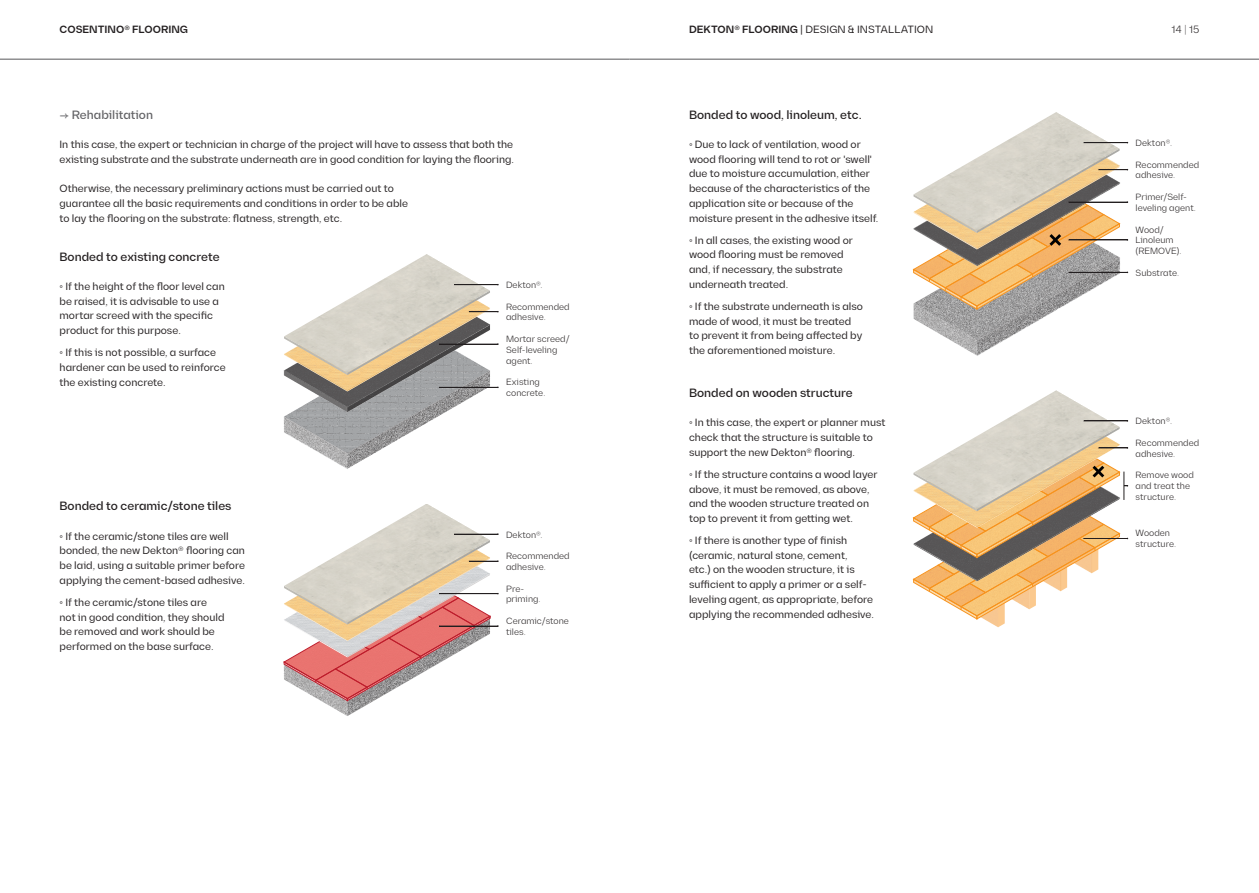
<style>
.page{position:relative;width:1259px;height:893px;background:#fff}
.page>*{position:absolute;margin:0;border:0;box-sizing:border-box;transform-origin:0 0}
.Parrafos_Idioma_A{font:500 12px "Diagramm";color:#231f20}
.Parrafos_Idioma_A-2{font:500 12px "Diagramm";color:#636366}
.Parrafos_Idioma_A-3{font:10.5px/14.7px "Diagramm";color:#231f20}
.t1{font:600 10.5px "Diagramm";color:#231f20}
.t2{font:300 10.5px "Diagramm";color:#231f20}
.Texto_Tablas_y_Gráficos{font:300 9px/10.8px "Diagramm";color:#231f20}
.s1{font-weight:600}
.s2{font-weight:200}
</style>
<div class="page">
<hr style="left:0;top:59px;width:629px;height:1px;background:#57585a">
<hr style="left:629px;top:59px;width:630px;height:1px;background:#57585a">
<img style="left:1026px;top:390px;width:61px;height:18px">
<img style="left:1025px;top:112px;width:62px;height:18px">
<img style="left:396px;top:254px;width:62px;height:18px">
<img style="left:397px;top:504px;width:60px;height:17px">
<svg style="left:284px;top:521px;width:215px;height:195px"></svg>
<svg style="left:284px;top:272px;width:215px;height:197px"></svg>
<svg style="left:913px;top:130px;width:215px;height:225px"></svg>
<svg style="left:913px;top:408px;width:215px;height:219px"></svg>
<p class="t1" style="left:60px;top:23px;width:130px">COSENTINO® FLOORING</p>
<p class="Parrafos_Idioma_A-3" style="left:689px;top:22px;width:246px"><span class="s1">DEKTON® FLOORING</span> | DESIGN &amp; INSTALLATION</p>
<p class="t2" style="left:1171px;top:24px;width:29px">14 <span class="s2">|</span> 15</p>
<p class="Parrafos_Idioma_A-2" style="left:60px;top:107px;width:95px">→ Rehabilitation</p>
<p class="Parrafos_Idioma_A-3" style="left:60px;top:137px;width:456px">In this case, the expert or technician in charge of the project will have to assess that both the existing substrate and the substrate underneath are in good condition for laying the flooring.</p>
<p class="Parrafos_Idioma_A-3" style="left:60px;top:181px;width:350px">Otherwise, the necessary preliminary actions must be carried out to guarantee all the basic requirements and conditions in order to be able to lay the flooring on the substrate: flatness, strength, etc.</p>
<p class="Parrafos_Idioma_A" style="left:60px;top:249px;width:162px">Bonded to existing concrete</p>
<p class="Parrafos_Idioma_A-3" style="left:60px;top:279px;width:167px">• If the height of the floor level can be raised, it is advisable to use a mortar screed with the specific product for this purpose.</p>
<p class="Parrafos_Idioma_A-3" style="left:60px;top:345px;width:168px">• If this is not possible, a surface hardener can be used to reinforce the existing concrete.</p>
<p class="Texto_Tablas_y_Gráficos" style="left:506px;top:279px;width:38px">Dekton®.</p>
<p class="Texto_Tablas_y_Gráficos" style="left:506px;top:301px;width:65px">Recommended adhesive.</p>
<p class="Texto_Tablas_y_Gráficos" style="left:506px;top:334px;width:65px">Mortar screed/<br>Self-leveling agent.</p>
<p class="Texto_Tablas_y_Gráficos" style="left:506px;top:377px;width:41px">Existing concrete.</p>
<p class="Parrafos_Idioma_A" style="left:60px;top:499px;width:173px">Bonded to ceramic/stone tiles</p>
<p class="Parrafos_Idioma_A-3" style="left:60px;top:529px;width:187px">• If the ceramic/stone tiles are well bonded, the new Dekton® flooring can be laid, using a suitable primer before applying the cement-based adhesive.</p>
<p class="Parrafos_Idioma_A-3" style="left:60px;top:595px;width:166px">• If the ceramic/stone tiles are not in good condition, they should be removed and work should be performed on the base surface.</p>
<p class="Texto_Tablas_y_Gráficos" style="left:506px;top:529px;width:38px">Dekton®.</p>
<p class="Texto_Tablas_y_Gráficos" style="left:506px;top:551px;width:65px">Recommended adhesive.</p>
<p class="Texto_Tablas_y_Gráficos" style="left:506px;top:583px;width:36px">Pre&shy;priming.</p>
<p class="Texto_Tablas_y_Gráficos" style="left:506px;top:615px;width:64px">Ceramic/stone tiles.</p>
<p class="Parrafos_Idioma_A" style="left:689px;top:107px;width:174px">Bonded to wood, linoleum, etc.</p>
<p class="Parrafos_Idioma_A-3" style="left:689px;top:137px;width:191px">• Due to lack of ventilation, wood or wood flooring will tend to rot or 'swell' due to moisture accumulation, either because of the characteristics of the application site or because of the moisture present in the adhesive itself.</p>
<p class="Parrafos_Idioma_A-3" style="left:689px;top:233px;width:165px">• In all cases, the existing wood or wood flooring must be removed and, if necessary, the substrate underneath treated.</p>
<p class="Parrafos_Idioma_A-3" style="left:689px;top:299px;width:175px">• If the substrate underneath is also made of wood, it must be treated to prevent it from being affected by the aforementioned moisture.</p>
<p class="Parrafos_Idioma_A" style="left:689px;top:385px;width:165px">Bonded on wooden structure</p>
<p class="Parrafos_Idioma_A-3" style="left:689px;top:415px;width:198px">• In this case, the expert or planner must check that the structure is suitable to support the new Dekton® flooring.</p>
<p class="Parrafos_Idioma_A-3" style="left:689px;top:467px;width:190px">• If the structure contains a wood layer above, it must be removed, as above, and the wooden structure treated on top to prevent it from getting wet.</p>
<p class="Parrafos_Idioma_A-3" style="left:689px;top:533px;width:187px">• If there is another type of finish (ceramic, natural stone, cement,<br>etc.) on the wooden structure, it is sufficient to apply a primer or a self&shy;leveling agent, as appropriate, before applying the recommended adhesive.</p>
<p class="Texto_Tablas_y_Gráficos" style="left:1135px;top:137px;width:38px">Dekton®.</p>
<p class="Texto_Tablas_y_Gráficos" style="left:1135px;top:159px;width:65px">Recommended adhesive.</p>
<p class="Texto_Tablas_y_Gráficos" style="left:1135px;top:192px;width:62px">Primer/Self&shy;leveling agent.</p>
<p class="Texto_Tablas_y_Gráficos" style="left:1135px;top:224px;width:48px">Wood/<br>Linoleum (REMOVE).</p>
<p class="Texto_Tablas_y_Gráficos" style="left:1135px;top:267px;width:45px">Substrate.</p>
<p class="Texto_Tablas_y_Gráficos" style="left:1135px;top:416px;width:38px">Dekton®.</p>
<p class="Texto_Tablas_y_Gráficos" style="left:1135px;top:437px;width:65px">Recommended adhesive.</p>
<p class="Texto_Tablas_y_Gráficos" style="left:1135px;top:470px;width:60px">Remove wood and treat the structure.</p>
<p class="Texto_Tablas_y_Gráficos" style="left:1135px;top:528px;width:42px">Wooden structure.</p>
</div>
